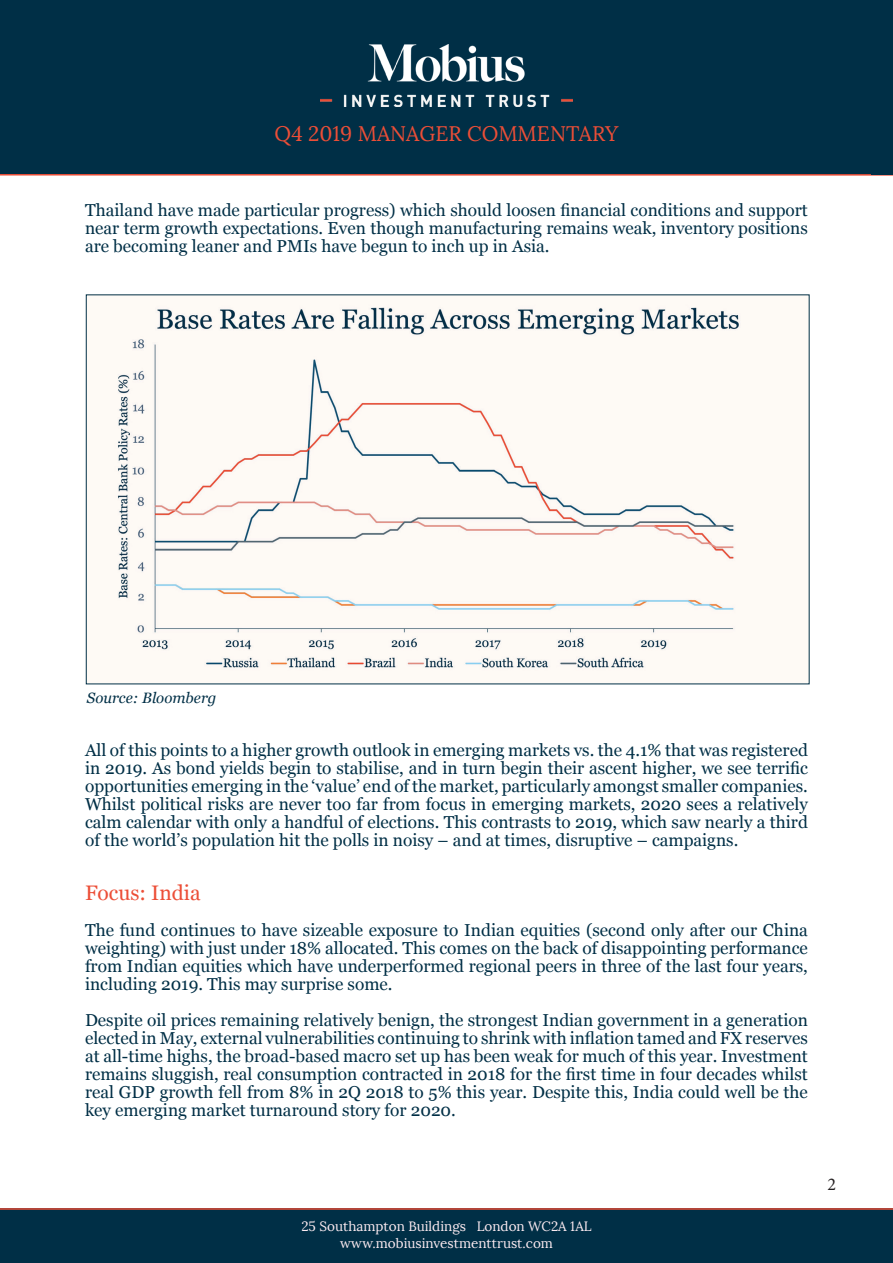
<style>
.page{position:relative;width:893px;height:1263px;background:#fff}
.page>*{position:absolute;margin:0;border:0;box-sizing:border-box;transform-origin:0 0}
.t1{font:21px "Lora";color:#ec4e37}
.t2{font:21px "Georgia";color:#ec4e37}
.t3{font:18px "Minion Pro";color:#231f20}
.t4{font:17.25px/18px "Georgia";color:#002f46;text-align:justify}
.t5{font:italic 15px "Georgia";color:#002f46}
.t6{font:13.5px/16.2px "Lora";color:#fcebf1;text-align:center}
</style>
<div class="page">
<div style="left:0;top:0;width:892px;height:175px;background:#002f46"></div>
<img style="left:321px;top:45px;width:251px;height:61px">
<div style="left:0;top:1209px;width:893px;height:54px;background:#002f46"></div>
<hr style="left:0;top:174px;width:893px;height:2px;background:#ec4e37">
<hr style="left:0;top:1208px;width:893px;height:2px;background:#ec4e37">
<div style="left:872px;top:0;width:21px;height:175px;background:#002f46"></div>
<img style="left:114px;top:304px;width:627px;height:367px">
<p class="t1" style="left:275px;top:121px;width:345px">Q4 2019 MANAGER COMMENTARY</p>
<p class="t4" style="left:85px;top:200px;width:724px">Thailand have made particular progress) which should loosen financial conditions and support near term growth expectations. Even though manufacturing remains weak, inventory positions are becoming leaner and PMIs have begun to inch up in Asia.</p>
<p class="t5" style="left:87px;top:686px;width:131px">Source: Bloomberg</p>
<p class="t4" style="left:85px;top:740px;width:724px">All of this points to a higher growth outlook in emerging markets vs. the 4.1% that was registered in 2019. As bond yields begin to stabilise, and in turn begin their ascent higher, we see terrific opportunities emerging in the ‘value’ end of the market, particularly amongst smaller companies.<br>Whilst political risks are never too far from focus in emerging markets, 2020 sees a relatively calm calendar with only a handful of elections. This contrasts to 2019, which saw nearly a third of the world’s population hit the polls in noisy – and at times, disruptive – campaigns.</p>
<p class="t2" style="left:85px;top:877px;width:117px">Focus: India</p>
<p class="t4" style="left:85px;top:920px;width:724px">The fund continues to have sizeable exposure to Indian equities (second only after our China weighting) with just under 18% allocated. This comes on the back of disappointing performance from Indian equities which have underperformed regional peers in three of the last four years, including 2019. This may surprise some.</p>
<p class="t4" style="left:85px;top:1010px;width:724px">Despite oil prices remaining relatively benign, the strongest Indian government in a generation elected in May, external vulnerabilities continuing to shrink with inflation tamed and FX reserves at all-time highs, the broad-based macro set up has been weak for much of this year. Investment remains sluggish, real consumption contracted in 2018 for the first time in four decades whilst real GDP growth fell from 8% in 2Q 2018 to 5% this year. Despite this, India could well be the key emerging market turnaround story for 2020.</p>
<p class="t6" style="left:301px;top:1218px;width:292px">25 Southampton Buildings London WC2A 1AL www.mobiusinvestmenttrust.com</p>
<p class="t3" style="left:827px;top:1172px;width:10px">2</p>
</div>
